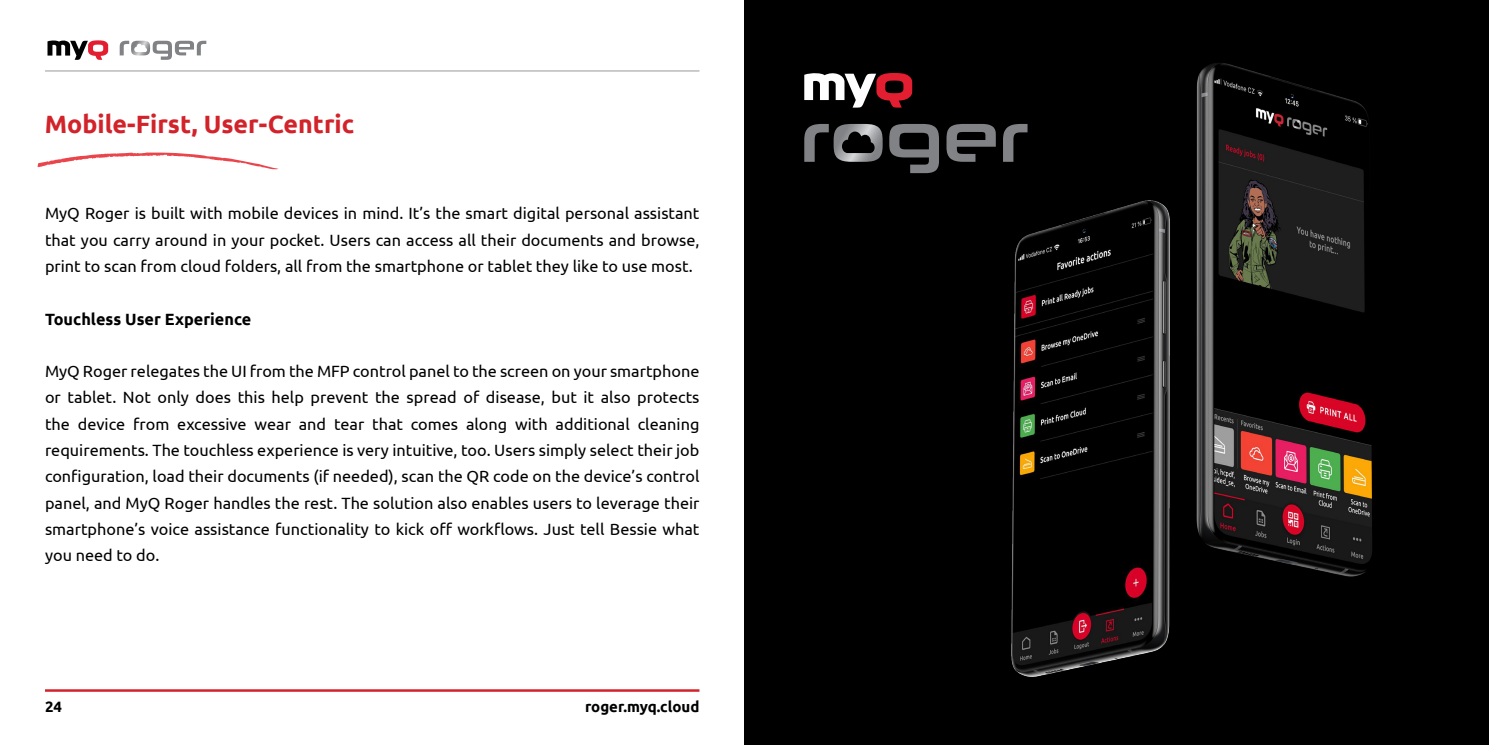
<style>
.page{position:relative;width:1489px;height:745px;background:#fff}
.page>*{position:absolute;margin:0;border:0;box-sizing:border-box;transform-origin:0 0}
.t1{font:700 25px "Ubuntu";color:#d2232a}
.t2{font:16.25px/26.2px "Ubuntu";color:#000;text-align:justify}
.t3{font:700 16.25px "Ubuntu";color:#000}
.t4{font:700 15px "Ubuntu";color:#000}
</style>
<div class="page">
<svg style="left:47px;top:40px;width:61px;height:20px"></svg>
<svg style="left:120px;top:41px;width:86px;height:19px"></svg>
<hr style="left:45px;top:70px;width:654px;height:1px;background:#abadb0">
<hr style="left:45px;top:688px;width:654px;height:3px;background:#d2232a">
<svg style="left:37px;top:152px;width:241px;height:18px"></svg>
<div style="left:744px;top:0;width:744px;height:744px;background:#000"></div>
<img style="left:861px;top:63px;width:511px;height:614px">
<svg style="left:804px;top:73px;width:108px;height:35px"></svg>
<svg style="left:889px;top:124px;width:50px;height:49px"></svg>
<svg style="left:946px;top:124px;width:49px;height:38px"></svg>
<svg style="left:1002px;top:124px;width:25px;height:38px"></svg>
<svg style="left:804px;top:124px;width:78px;height:38px"></svg>
<h1 class="t1" style="left:45px;top:109px;width:311px">Mobile-First, User-Centric</h1>
<p class="t2" style="left:45px;top:200px;width:656px">MyQ Roger is built with mobile devices in mind. It’s the smart digital personal assistant that you carry around in your pocket. Users can access all their documents and browse, print to scan from cloud folders, all from the smartphone or tablet they like to use most.</p>
<p class="t3" style="left:45px;top:309px;width:208px">Touchless User Experience</p>
<p class="t2" style="left:45px;top:357px;width:656px">MyQ Roger relegates the UI from the MFP control panel to the screen on your smartphone or tablet. Not only does this help prevent the spread of disease, but it also protects the device from excessive wear and tear that comes along with additional cleaning requirements. The touchless experience is very intuitive, too. Users simply select their job configuration, load their documents (if needed), scan the QR code on the device’s control panel, and MyQ Roger handles the rest. The solution also enables users to leverage their smartphone’s voice assistance functionality to kick off workflows. Just tell Bessie what you need to do.</p>
<p class="t4" style="left:45px;top:697px;width:19px">24</p>
<p class="t4" style="left:585px;top:697px;width:116px">roger.myq.cloud</p>
</div>
